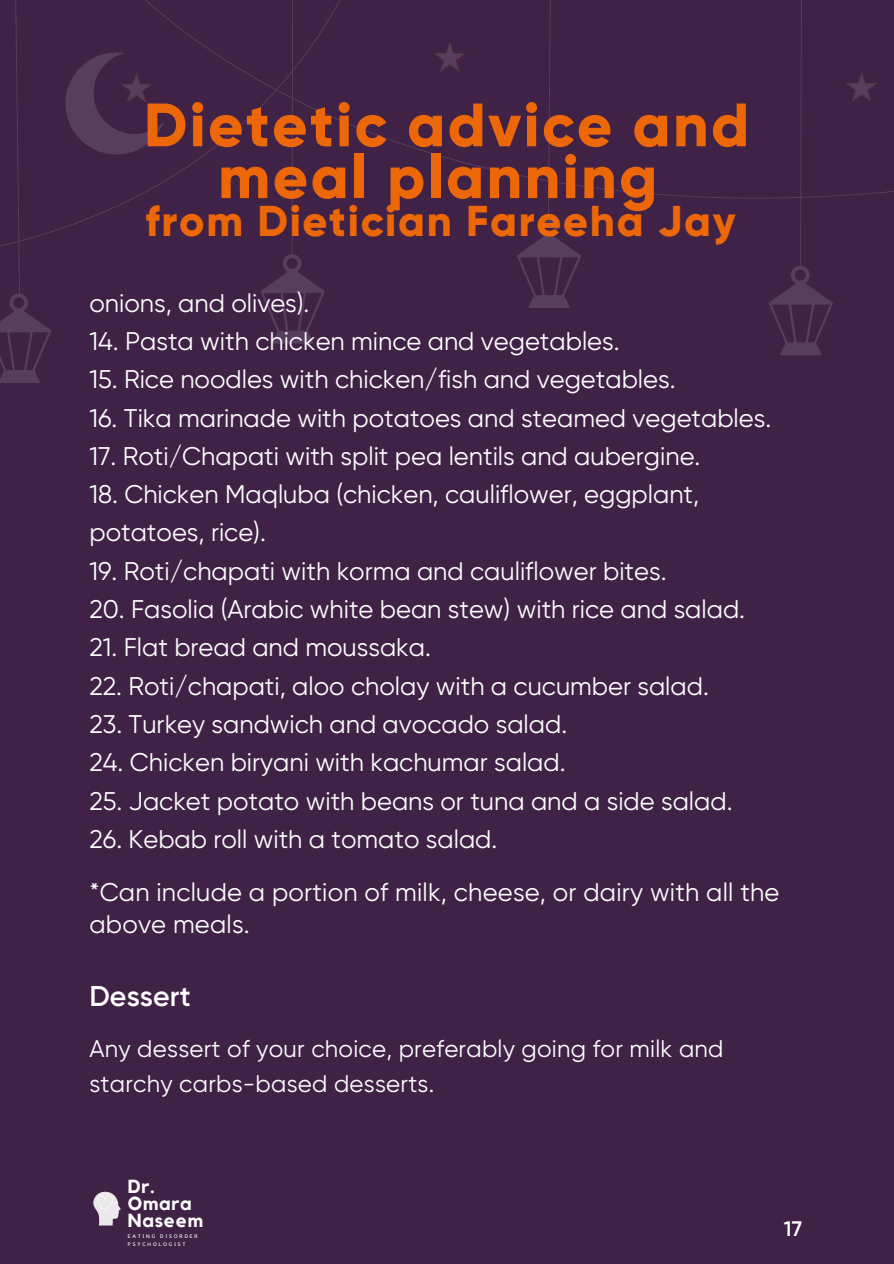
<style>
.page{position:relative;width:894px;height:1264px;background:#fff}
.page>*{position:absolute;margin:0;border:0;box-sizing:border-box;transform-origin:0 0}
.t1{font:800 61.05px/51.8px "Gilroy";letter-spacing:.04em;color:#ec6707;text-align:center}
.t2{font:800 43.05px "Gilroy";letter-spacing:.04em;color:#ec6707}
.t3{font:600 28.5px "Gilroy";letter-spacing:.005em;color:#fff}
.t4{font:25.5px/38.2px "Gilroy";color:#fff}
.t5{font:24px/35px "Gilroy";letter-spacing:.01em;color:#fff}
.t6{font:600 21px "Gilroy";color:#fff}
.t7{font:700 18.9px/17.1px "Kollektif";letter-spacing:.04em;color:#fff}
.t8{font:4.95px/7.5px "Kollektif";letter-spacing:.365em;color:#fff}
</style>
<div class="page">
<div style="left:0;top:0;width:893px;height:1263px;background:#402247"></div>
<svg style="left:93px;top:1191px;width:27px;height:34px"></svg>
<svg style="left:101px;top:0;width:792px;height:214px"></svg>
<svg style="left:768px;top:0;width:64px;height:355px"></svg>
<svg style="left:516px;top:0;width:65px;height:308px"></svg>
<svg style="left:260px;top:0;width:65px;height:344px"></svg>
<svg style="left:0;top:0;width:51px;height:383px"></svg>
<svg style="left:65px;top:51px;width:99px;height:111px"></svg>
<svg style="left:431px;top:41px;width:37px;height:33px"></svg>
<svg style="left:843px;top:71px;width:36px;height:33px"></svg>
<h1 class="t1" style="left:144px;top:99px;width:606px">Dietetic advice and meal planning</h1>
<h2 class="t2" style="left:146px;top:195px;width:591px">from Dietician Fareeha Jay</h2>
<p class="t4" style="left:89px;top:284px;width:221px">onions, and olives).</p>
<p class="t4" style="left:89px;top:322px;width:531px">14. Pasta with chicken mince and vegetables.</p>
<p class="t4" style="left:89px;top:360px;width:587px">15. Rice noodles with chicken/fish and vegetables.</p>
<p class="t4" style="left:89px;top:399px;width:683px">16. Tika marinade with potatoes and steamed vegetables.</p>
<p class="t4" style="left:89px;top:437px;width:612px">17. Roti/Chapati with split pea lentils and aubergine.</p>
<p class="t4" style="left:89px;top:475px;width:611px">18. Chicken Maqluba (chicken, cauliflower, eggplant, potatoes, rice).</p>
<p class="t4" style="left:89px;top:552px;width:578px">19. Roti/chapati with korma and cauliflower bites.</p>
<p class="t4" style="left:89px;top:590px;width:657px">20. Fasolia (Arabic white bean stew) with rice and salad.</p>
<p class="t4" style="left:89px;top:628px;width:343px">21. Flat bread and moussaka.</p>
<p class="t4" style="left:89px;top:666px;width:620px">22. Roti/chapati, aloo cholay with a cucumber salad.</p>
<p class="t4" style="left:89px;top:705px;width:479px">23. Turkey sandwich and avocado salad.</p>
<p class="t4" style="left:89px;top:743px;width:477px">24. Chicken biryani with kachumar salad.</p>
<p class="t4" style="left:89px;top:781px;width:644px">25. Jacket potato with beans or tuna and a side salad.</p>
<p class="t4" style="left:89px;top:812px;width:691px;line-height:52.9px">26. Kebab roll with a tomato salad.<br>*Can include a portion of milk, cheese, or dairy with all the</p>
<p class="t4" style="left:89px;top:905px;width:162px">above meals.</p>
<p class="t3" style="left:89px;top:978px;width:103px">Dessert</p>
<p class="t5" style="left:89px;top:1031px;width:635px">Any dessert of your choice, preferably going for milk and starchy carbs-based desserts.</p>
<p class="t7" style="left:128px;top:1178px;width:77px">Dr.<br>Omara<br>Naseem</p>
<p class="t8" style="left:128px;top:1232px;width:71px">EATING DISORDER<br>PSYCHOLOGIST</p>
<p class="t6" style="left:783px;top:1215px;width:20px">17</p>
</div>
